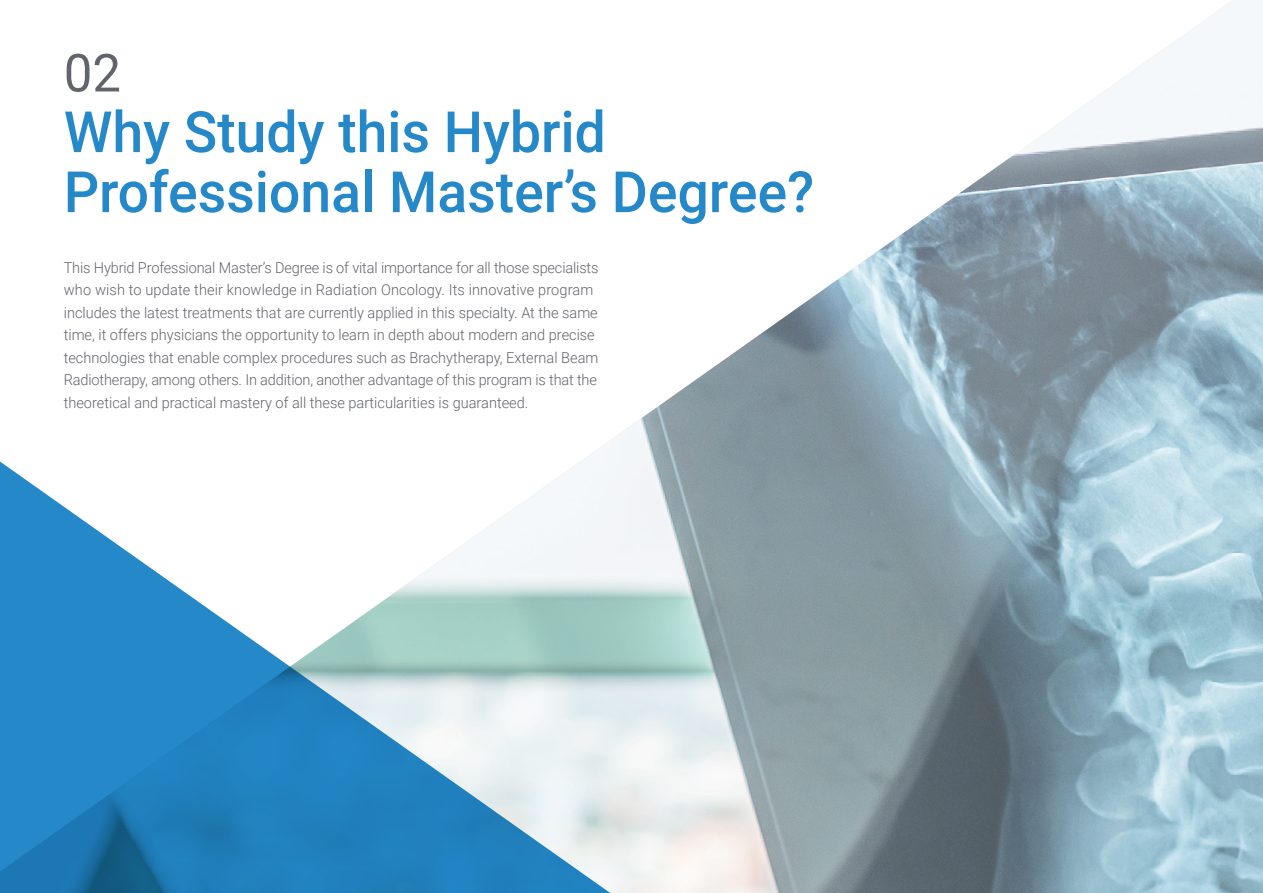
<style>
.page{position:relative;width:1263px;height:893px;background:#fff}
.page>*{position:absolute;margin:0;border:0;box-sizing:border-box;transform-origin:0 0}
.t1{font:500 57px/60px "Roboto";color:#2488c9}
.t2{font:52.5px "Roboto";color:#61646a}
.t3{font:300 15px/22.5px "Roboto";color:#61646a}
</style>
<div class="page">
<img style="left:603px;top:0;width:660px;height:893px">
<svg style="left:0;top:446px;width:640px;height:447px"></svg>
<h2 class="t2" style="left:64px;top:36px;width:59px">02</h2>
<h1 class="t1" style="left:64px;top:100px;width:752px">Why Study this Hybrid<br>Professional Master’s Degree?</h1>
<p class="t3" style="left:64px;top:255px;width:536px">This Hybrid Professional Master’s Degree is of vital importance for all those specialists who wish to update their knowledge in Radiation Oncology. Its innovative program includes the latest treatments that are currently applied in this specialty. At the same time, it offers physicians the opportunity to learn in depth about modern and precise technologies that enable complex procedures such as Brachytherapy, External Beam Radiotherapy, among others. In addition, another advantage of this program is that the theoretical and practical mastery of all these particularities is guaranteed.</p>
</div>
